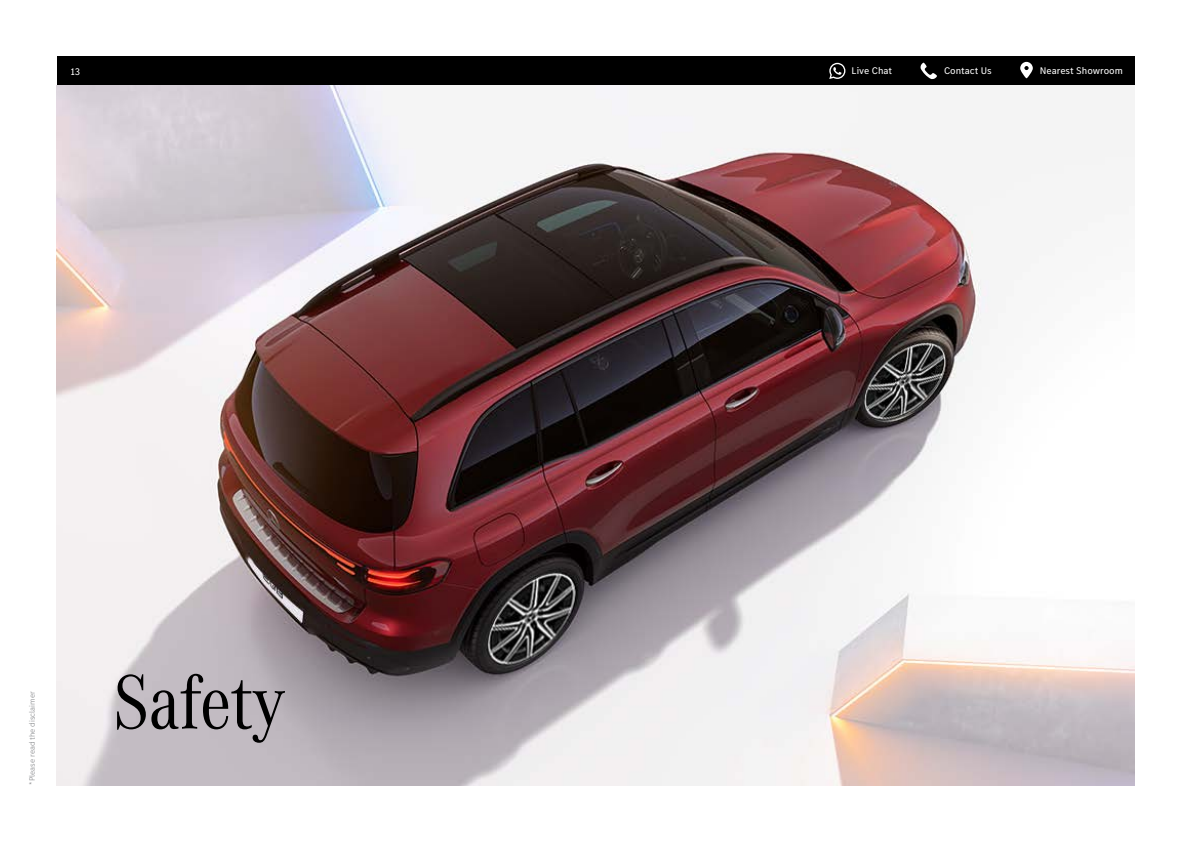
<style>
.page{position:relative;width:1191px;height:842px;background:#fff}
.page>*{position:absolute;margin:0;border:0;box-sizing:border-box;transform-origin:0 0}
.t1{font:80px "MB Corpo A Title Cond";color:#000}
.t2{font:10px "MB Corpo S Text";color:#fff}
.t3{font:300 8px "MB Corpo S Text";color:#808285}
</style>
<div class="page">
<div style="left:57px;top:57px;width:1077px;height:28px;background:#000"></div>
<svg style="left:1020px;top:62px;width:12px;height:16px"></svg>
<svg style="left:920px;top:63px;width:17px;height:16px"></svg>
<svg style="left:829px;top:63px;width:16px;height:16px"></svg>
<img style="left:57px;top:85px;width:1077px;height:700px">
<p class="t2" style="left:71px;top:65px;width:11px">13</p>
<p class="t3" style="left:27px;top:785px;width:95px;rotate:-90deg">*Please read the disclaimer</p>
<h1 class="t1" style="left:113px;top:650px;width:173px">Safety</h1>
<p class="t2" style="left:851px;top:64px;width:42px">Live Chat</p>
<p class="t2" style="left:944px;top:64px;width:49px">Contact Us</p>
<p class="t2" style="left:1040px;top:64px;width:84px">Nearest Showroom</p>
</div>
